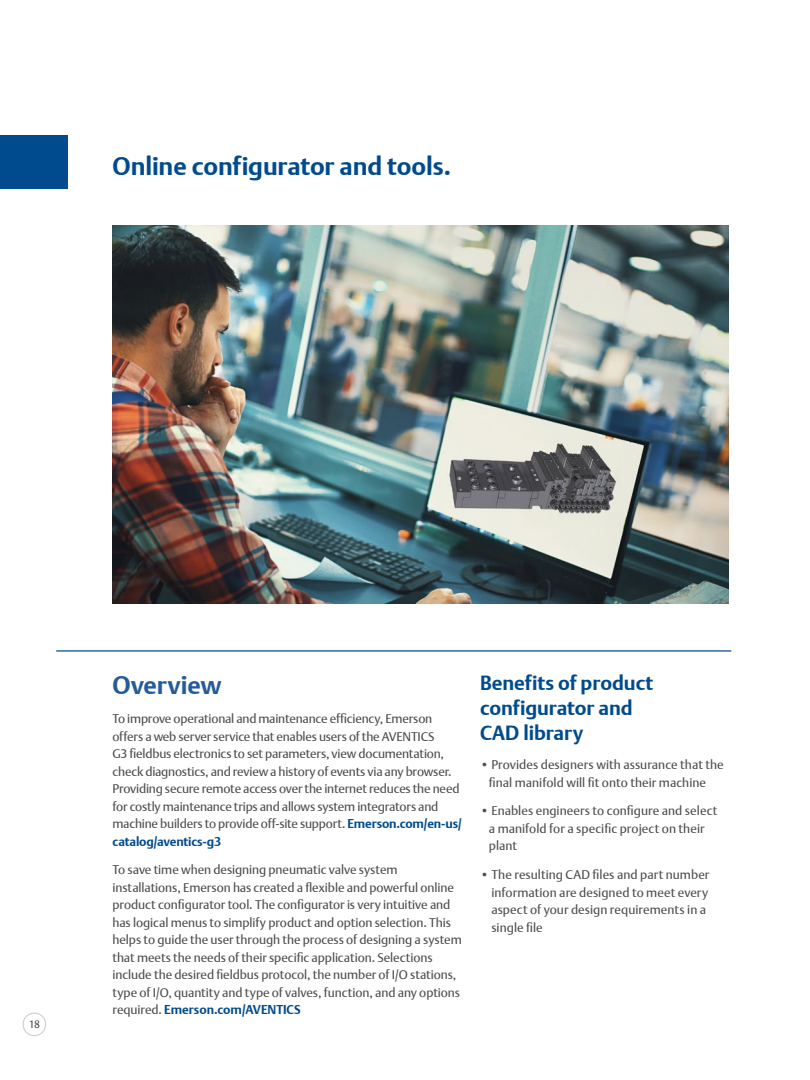
<style>
.page{position:relative;width:810px;height:1080px;background:#fff}
.page>*{position:absolute;margin:0;border:0;box-sizing:border-box;transform-origin:0 0}
.t1{font:25px "DTL Argo T Bold";letter-spacing:-.005em;color:#004b8d}
.t2{font:25px "DTL Argo T Bold";letter-spacing:-.005em;color:#245b99}
.t3{font:20px/25px "DTL Argo T Bold";letter-spacing:-.005em;color:#004b8d}
.t4{font:12.5px/17.5px "DTL Argo T";letter-spacing:-.005em;color:#4d4d4f}
.SMALLEST{font:10.62px "DTL Argo T";color:#4d4d4f}
.s1{font-family:"DTL Argo T Bold";color:#004b8d}
</style>
<div class="page">
<div style="left:22px;top:1012px;width:24px;height:24px;border:1px solid #d1d3d4;border-radius:50%"></div>
<img style="left:112px;top:226px;width:616px;height:378px">
<div style="left:0;top:135px;width:68px;height:53px;background:#004b8d"></div>
<hr style="left:56px;top:650px;width:675px;height:2px;background:#004b8d">
<p class="t1" style="left:112px;top:151px;width:340px">Online configurator and tools.</p>
<p class="SMALLEST" style="left:29px;top:1018px;width:13px">18</p>
<p class="t2" style="left:112px;top:671px;width:111px">Overview</p>
<p class="t4" style="left:112px;top:710px;width:351px">To improve operational and maintenance efficiency, Emerson offers a web server service that enables users of the AVENTICS<br>G3 fieldbus electronics to set parameters, view documentation, check diagnostics, and review a history of events via any browser.<br>Providing secure remote access over the internet reduces the need for costly maintenance trips and allows system integrators and machine builders to provide off-site support. <span class="s1">Emerson.com/en-us/ catalog/aventics-g3</span></p>
<p class="t4" style="left:112px;top:861px;width:351px">To save time when designing pneumatic valve system installations, Emerson has created a flexible and powerful online product configurator tool. The configurator is very intuitive and has logical menus to simplify product and option selection. This helps to guide the user through the process of designing a system that meets the needs of their specific application. Selections include the desired fieldbus protocol, the number of I/O stations, type of I/O, quantity and type of valves, function, and any options required. <span class="s1">Emerson.com/AVENTICS</span></p>
<p class="t3" style="left:480px;top:671px;width:175px">Benefits of product configurator and<br>CAD library</p>
<p class="t4" style="left:489px;top:756px;width:236px;text-indent:-9px">• Provides designers with assurance that the final manifold will fit onto their machine</p>
<p class="t4" style="left:489px;top:802px;width:230px;text-indent:-9px">• Enables engineers to configure and select a manifold for a specific project on their plant</p>
<p class="t4" style="left:491px;top:866px;width:220px;text-indent:-11px">• The resulting CAD files and part number information are designed to meet every aspect of your design requirements in a single file</p>
</div>
